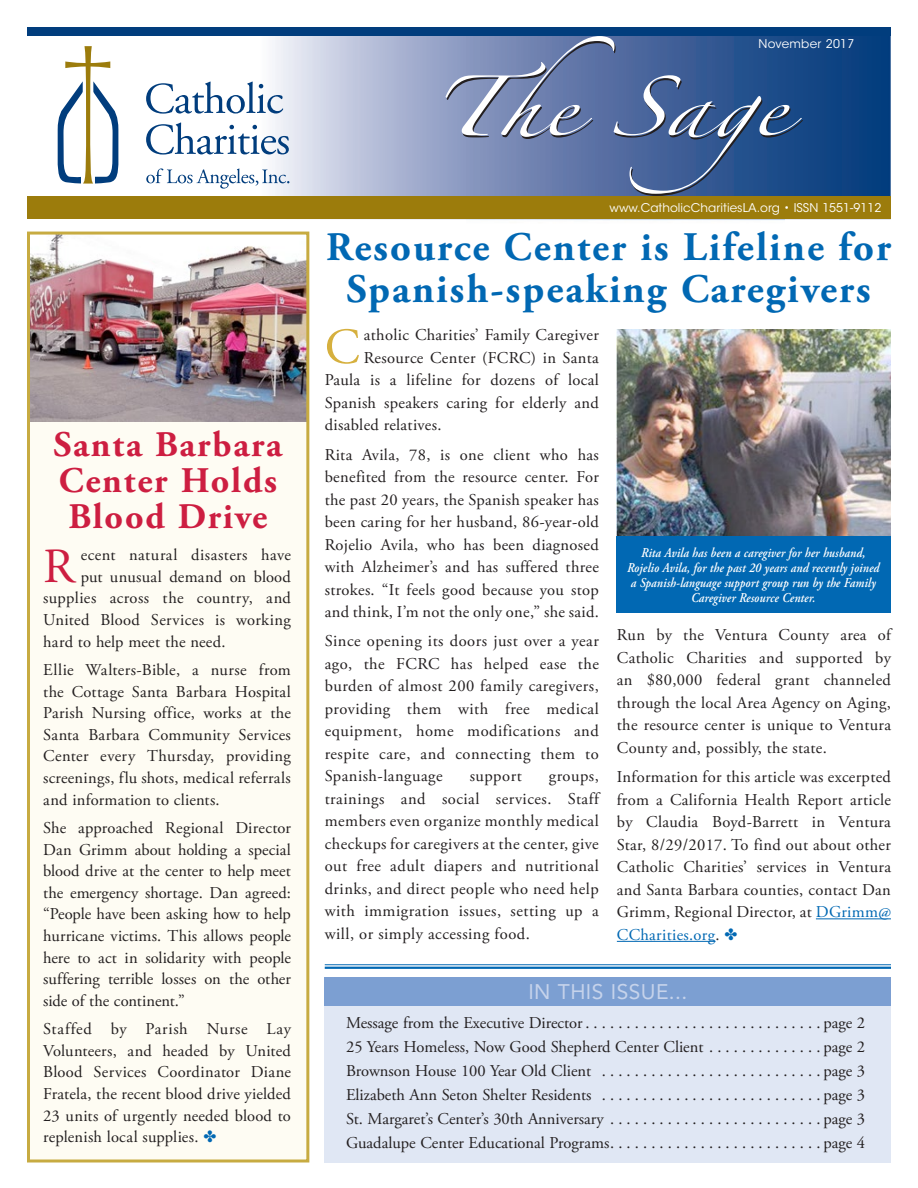
<style>
.page{position:relative;width:918px;height:1188px;background:#fff}
.page>*{position:absolute;margin:0;border:0;box-sizing:border-box;transform-origin:0 0}
.t1{font:50.4px "Adobe Garamond Pro";color:#d6b03e}
.t2{font:49.05px "Adobe Garamond Pro";color:#cd1e41}
.Side_Bar_Head{font:700 40.5px/42px "Adobe Garamond Pro";letter-spacing:.05em;color:#0168b3;text-align:center}
.Side_Bar_Head-2{font:700 36px/36px "Adobe Garamond Pro";letter-spacing:.05em;color:#cd1e41}
.t3{font:21px "Avenir LT Std";letter-spacing:.02em;color:#c6d3eb}
.t4{font:16.5px/22.5px "Adobe Garamond Pro";letter-spacing:.02em;color:#231f20;text-align:justify}
.t5{font:16.5px "Adobe Garamond Pro";color:#231f20}
.CCLA_body{font:italic 600 13.5px/15px "Adobe Garamond Pro";letter-spacing:.01em;color:#fff;text-align:center;scale:.87 1}
.t6{font:12px "ITC Avant Garde Std";letter-spacing:.005em;color:#fff}
.t7{font:12px "ITC Avant Garde Std";letter-spacing:.025em;color:#fff}
.s1{color:#0168b3}
</style>
<div class="page">
<div style="left:325px;top:1000px;width:566px;height:162px;background:#e0e7f4"></div>
<div style="left:325px;top:977px;width:566px;height:29px;background:#7c9fd2"></div>
<svg style="left:325px;top:965px;width:566px;height:2px"></svg>
<hr style="left:325px;top:964px;width:566px;height:1px;background:#0168b3">
<hr style="left:325px;top:967px;width:566px;height:2px;background:#0168b3">
<div style="left:28px;top:233px;width:280px;height:928px;background:#fefcf3"></div>
<hr style="left:816px;top:918px;width:75px;height:1px;background:#0168b3">
<hr style="left:617px;top:941px;width:98px;height:1px;background:#0168b3">
<img style="left:148px;top:35px;width:743px;height:185px">
<svg style="left:58px;top:46px;width:60px;height:138px"></svg>
<svg style="left:146px;top:82px;width:137px;height:32px"></svg>
<svg style="left:146px;top:122px;width:143px;height:33px"></svg>
<svg style="left:146px;top:168px;width:143px;height:21px"></svg>
<svg style="left:446px;top:36px;width:357px;height:160px;background:#5b74a3"></svg>
<div style="left:27px;top:196px;width:864px;height:22px;background:#9c7c0c"></div>
<div style="left:27px;top:27px;width:864px;height:8px;background:#013d7d"></div>
<img style="left:617px;top:329px;width:274px;height:208px">
<img style="left:31px;top:236px;width:274px;height:185px">
<div style="left:617px;top:537px;width:274px;height:76px;background:#0168b3"></div>
<div style="left:27px;top:232px;width:282px;height:930px;border:3px solid #c7ab41"></div>
<p class="t7" style="left:758px;top:37px;width:97px">November 2017</p>
<p class="Side_Bar_Head-2" style="left:54px;top:427px;width:230px">Santa Barbara<br>Center Holds</p>
<p class="Side_Bar_Head-2" style="left:69px;top:499px;width:200px">Blood Drive</p>
<p class="t2" style="left:43px;top:537px;width:33px">R</p>
<p class="t4" style="left:81px;top:544px;width:212px">ecent natural disasters have</p>
<p class="t4" style="left:81px;top:566px;width:212px">put unusual demand on blood</p>
<p class="t4" style="left:43px;top:588px;width:249px">supplies across the country, and</p>
<p class="t4" style="left:43px;top:609px;width:249px">United Blood Services is working</p>
<p class="t4" style="left:43px;top:631px;width:182px">hard to help meet the need.</p>
<p class="t4" style="left:43px;top:660px;width:249px;line-height:21.6px">Ellie Walters-Bible, a nurse from the Cottage Santa Barbara Hospital Parish Nursing office, works at the Santa Barbara Community Services Center every Thursday, providing screenings, flu shots, medical referrals and information to clients.</p>
<p class="t4" style="left:43px;top:818px;width:249px;line-height:21.6px">She approached Regional Director Dan Grimm about holding a special blood drive at the center to help meet the emergency shortage. Dan agreed: “People have been asking how to help hurricane victims. This allows people here to act in solidarity with people suffering terrible losses on the other side of the continent.”</p>
<p class="t4" style="left:43px;top:1019px;width:249px;line-height:21.6px">Staffed by Parish Nurse Lay Volunteers, and headed by United Blood Services Coordinator Diane Fratela, the recent blood drive yielded 23 units of urgently needed blood to replenish local supplies. <span class="s1">✤</span></p>
<p class="t6" style="left:610px;top:201px;width:273px">www.CatholicCharitiesLA.org • ISSN 1551-9112</p>
<p class="Side_Bar_Head" style="left:326px;top:227px;width:566px">Resource Center is Lifeline for<br>Spanish-speaking Caregivers</p>
<p class="t1" style="left:325px;top:317px;width:37px">C</p>
<p class="t4" style="left:364px;top:325px;width:236px">atholic Charities’ Family Caregiver</p>
<p class="t4" style="left:364px;top:347px;width:236px">Resource Center (FCRC) in Santa</p>
<p class="t4" style="left:325px;top:370px;width:276px">Paula is a lifeline for dozens of local</p>
<p class="t4" style="left:325px;top:392px;width:276px">Spanish speakers caring for elderly and</p>
<p class="t4" style="left:325px;top:415px;width:116px">disabled relatives.</p>
<p class="t4" style="left:325px;top:444px;width:276px">Rita Avila, 78, is one client who has benefited from the resource center. For the past 20 years, the Spanish speaker has been caring for her husband, 86-year-old Rojelio Avila, who has been diagnosed with Alzheimer’s and has suffered three strokes. “It feels good because you stop and think, I’m not the only one,” she said.</p>
<p class="t4" style="left:325px;top:631px;width:276px">Since opening its doors just over a year ago, the FCRC has helped ease the burden of almost 200 family caregivers, providing them with free medical equipment, home modifications and respite care, and connecting them to Spanish-language</p>
<p class="t4" style="left:470px;top:766px;width:54px">support</p>
<p class="t4" style="left:325px;top:766px;width:276px;text-indent:224px">groups, trainings and social services. Staff members even organize monthly medical checkups for caregivers at the center, give out free adult diapers and nutritional drinks, and direct people who need help with immigration issues, setting up a will, or simply accessing food.</p>
<p class="CCLA_body" style="left:627px;top:546px;width:291px">Rita Avila has been a caregiver for her husband, Rojelio Avila, for the past 20 years and recently joined a Spanish-language support group run by the Family Caregiver Resource Center.</p>
<p class="t4" style="left:617px;top:625px;width:276px">Run by the Ventura County area of Catholic Charities and supported by an $80,000 federal grant channeled through the local Area Agency on Aging, the resource center is unique to Ventura County and, possibly, the state.</p>
<p class="t4" style="left:617px;top:766px;width:276px">Information for this article was excerpted from a California Health Report article by Claudia Boyd-Barrett in Ventura Star, 8/29/2017. To find out about other Catholic Charities’ services in Ventura and Santa Barbara counties, contact Dan Grimm, Regional Director, at <span class="s1">DGrimm@ CCharities.org</span>. <span class="s1">✤</span></p>
<p class="t3" style="left:528px;top:979px;width:160px">IN THIS ISSUE...</p>
<p class="t5" style="left:346px;top:1013px;width:521px">Message from the Executive Director . . . . . . . . . . . . . . . . . . . . . . . . . . . . page 2</p>
<p class="t5" style="left:346px;top:1037px;width:521px">25 Years Homeless, Now Good Shepherd Center Client . . . . . . . . . . . . . page 2</p>
<p class="t5" style="left:346px;top:1061px;width:521px">Brownson House 100 Year Old Client . . . . . . . . . . . . . . . . . . . . . . . . . . page 3</p>
<p class="t5" style="left:346px;top:1085px;width:521px">Elizabeth Ann Seton Shelter Residents . . . . . . . . . . . . . . . . . . . . . . . . . . page 3</p>
<p class="t5" style="left:346px;top:1109px;width:521px">St. Margaret’s Center’s 30th Anniversary . . . . . . . . . . . . . . . . . . . . . . . . . page 3</p>
<p class="t5" style="left:346px;top:1133px;width:521px">Guadalupe Center Educational Programs . . . . . . . . . . . . . . . . . . . . . . . . . page 4</p>
</div>
